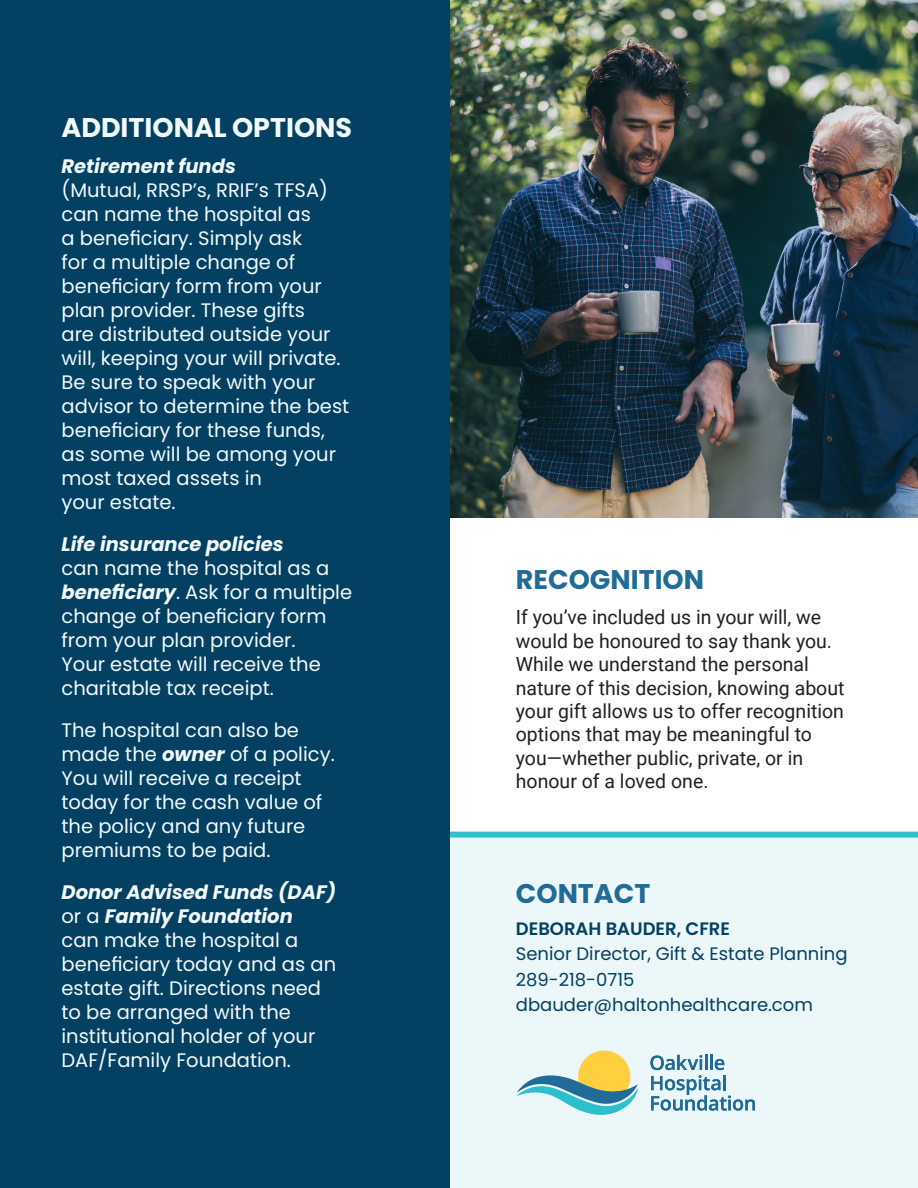
<style>
.page{position:relative;width:918px;height:1188px;background:#fff}
.page>*{position:absolute;margin:0;border:0;box-sizing:border-box;transform-origin:0 0}
.t1{font:700 27px "Poppins";color:#216b97}
.t2{font:700 27px "Poppins";color:#f3fafb}
.Intro_1{font:19.5px/24px "Poppins";color:#f3fafb}
.Body{font:19.5px/23.4px "Roboto";color:#231f20}
.t3{font:18px "Poppins";color:#034062}
.t4{font:600 18px "Poppins";color:#034062}
.s1{font-weight:700;font-style:italic}
</style>
<div class="page">
<img style="left:450px;top:0;width:468px;height:517px">
<div style="left:450px;top:838px;width:468px;height:350px;background:#ecf7f9"></div>
<div style="left:393px;top:832px;width:525px;height:6px;background:#31c0cc"></div>
<svg style="left:650px;top:1055px;width:105px;height:56px"></svg>
<svg style="left:516px;top:1051px;width:122px;height:64px"></svg>
<div style="left:0;top:0;width:450px;height:1188px;background:#034062"></div>
<h2 class="t2" style="left:62px;top:112px;width:292px">ADDITIONAL OPTIONS</h2>
<p class="Intro_1" style="left:62px;top:154px;width:289px"><span class="s1">Retirement funds<br></span>(Mutual, RRSP’s, RRIF’s TFSA) can name the hospital as<br>a beneficiary. Simply ask<br>for a multiple change of beneficiary form from your plan provider. These gifts<br>are distributed outside your will, keeping your will private.<br>Be sure to speak with your advisor to determine the best beneficiary for these funds, as some will be among your most taxed assets in<br>your estate.</p>
<p class="Intro_1" style="left:62px;top:532px;width:292px"><span class="s1">Life insurance policies<br></span>can name the hospital as a <span class="s1">beneficiary</span>. Ask for a multiple change of beneficiary form from your plan provider.<br>Your estate will receive the charitable tax receipt.</p>
<p class="Intro_1" style="left:62px;top:718px;width:275px">The hospital can also be made the <span class="s1">owner</span> of a policy.<br>You will receive a receipt today for the cash value of the policy and any future premiums to be paid.</p>
<p class="Intro_1" style="left:62px;top:880px;width:276px"><span class="s1">Donor Advised Funds (DAF) </span>or a <span class="s1">Family Foundation<br></span>can make the hospital a beneficiary today and as an estate gift. Directions need to be arranged with the institutional holder of your<br>DAF/Family Foundation.</p>
<h2 class="t1" style="left:516px;top:564px;width:190px">RECOGNITION</h2>
<p class="Body" style="left:516px;top:605px;width:330px">If you’ve included us in your will, we would be honoured to say thank you.<br>While we understand the personal nature of this decision, knowing about your gift allows us to offer recognition options that may be meaningful to you—whether public, private, or in honour of a loved one.</p>
<h2 class="t1" style="left:516px;top:878px;width:136px">CONTACT</h2>
<p class="t4" style="left:516px;top:918px;width:216px">DEBORAH BAUDER, CFRE</p>
<p class="t3" style="left:516px;top:944px;width:333px">Senior Director, Gift &amp; Estate Planning</p>
<p class="t3" style="left:516px;top:969px;width:120px">289-218-0715</p>
<p class="t3" style="left:516px;top:995px;width:299px">dbauder@haltonhealthcare.com</p>
</div>
